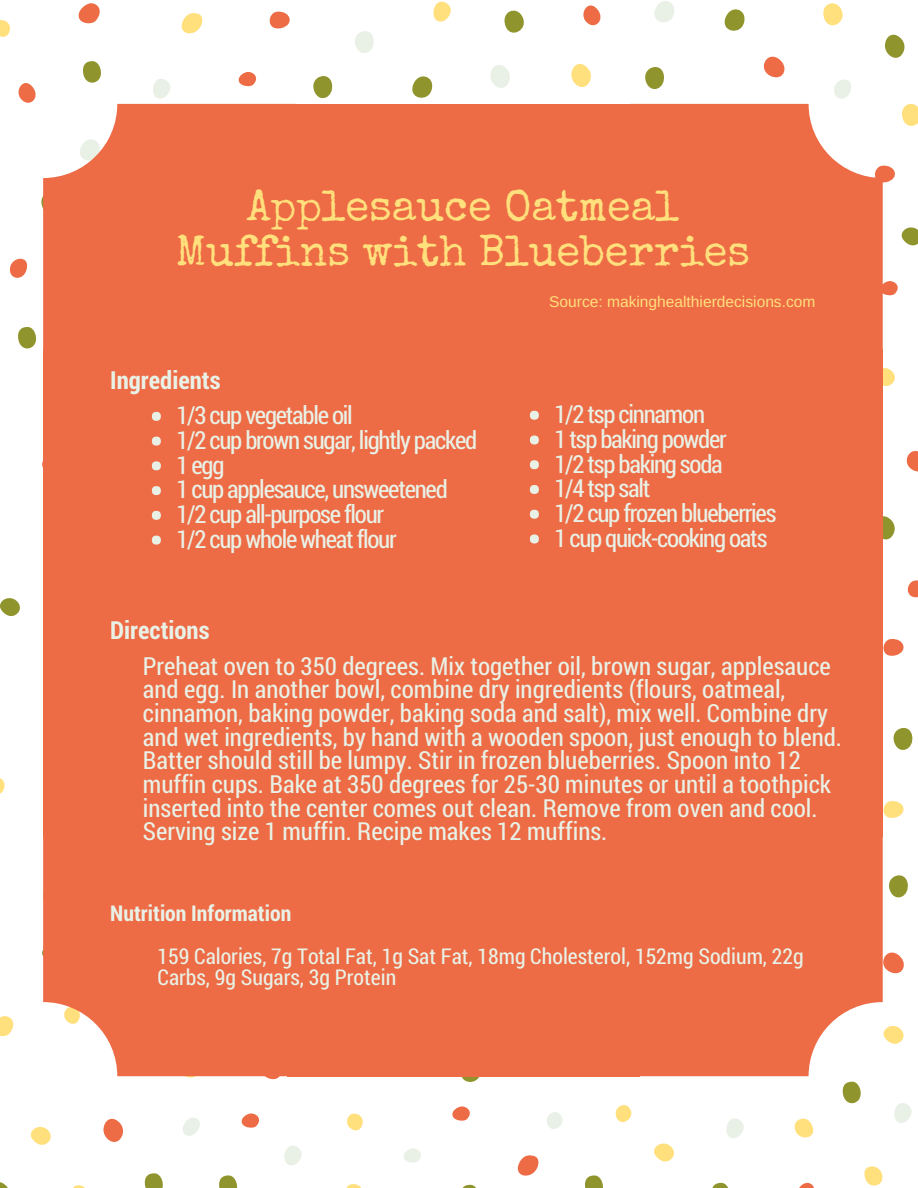
<style>
.page{position:relative;width:918px;height:1188px;background:#fff}
.page>*{position:absolute;margin:0;border:0;box-sizing:border-box;transform-origin:0 0}
.t1{font:43.65px/45px "Special Elite";color:#ffe07d;text-align:center}
.t2{font:24.9px/23.7px "Roboto Condensed";color:#e9f1e6}
.t3{font:24.9px/24.8px "Roboto Condensed";letter-spacing:-.05em;color:#e9f1e6}
.t4{font:700 24.9px "Roboto Condensed";color:#e9f1e6}
.t5{font:21.75px/21.3px "Roboto Condensed";color:#e9f1e6}
.t6{font:700 21.75px "Roboto Condensed";color:#e9f1e6}
.t7{font:15.6px "Arimo";color:#ffe07d}
</style>
<div class="page">
<svg style="left:823px;top:3px;width:20px;height:23px"></svg>
<svg style="left:902px;top:104px;width:16px;height:22px"></svg>
<svg style="left:703px;top:103px;width:19px;height:1px"></svg>
<svg style="left:571px;top:64px;width:20px;height:23px"></svg>
<svg style="left:883px;top:368px;width:12px;height:18px"></svg>
<svg style="left:433px;top:1px;width:18px;height:21px"></svg>
<svg style="left:883px;top:801px;width:21px;height:17px"></svg>
<svg style="left:864px;top:1166px;width:19px;height:20px"></svg>
<svg style="left:883px;top:1026px;width:21px;height:18px"></svg>
<svg style="left:794px;top:1118px;width:20px;height:20px"></svg>
<svg style="left:30px;top:1126px;width:21px;height:19px"></svg>
<svg style="left:0;top:1016px;width:14px;height:21px"></svg>
<svg style="left:347px;top:1113px;width:16px;height:18px"></svg>
<svg style="left:0;top:778px;width:5px;height:16px"></svg>
<svg style="left:181px;top:13px;width:22px;height:21px"></svg>
<svg style="left:0;top:20px;width:10px;height:17px"></svg>
<svg style="left:654px;top:1143px;width:20px;height:19px"></svg>
<svg style="left:615px;top:1105px;width:17px;height:18px"></svg>
<svg style="left:178px;top:1076px;width:26px;height:2px"></svg>
<svg style="left:346px;top:1184px;width:16px;height:4px"></svg>
<svg style="left:73px;top:1185px;width:12px;height:3px"></svg>
<svg style="left:763px;top:56px;width:22px;height:22px"></svg>
<svg style="left:883px;top:165px;width:12px;height:18px"></svg>
<svg style="left:907px;top:580px;width:11px;height:18px"></svg>
<svg style="left:883px;top:639px;width:21px;height:17px"></svg>
<svg style="left:883px;top:281px;width:15px;height:15px"></svg>
<svg style="left:583px;top:5px;width:18px;height:21px"></svg>
<svg style="left:906px;top:451px;width:12px;height:21px"></svg>
<svg style="left:883px;top:952px;width:21px;height:22px"></svg>
<svg style="left:18px;top:83px;width:18px;height:20px"></svg>
<svg style="left:10px;top:258px;width:18px;height:20px"></svg>
<svg style="left:254px;top:1076px;width:33px;height:4px"></svg>
<svg style="left:269px;top:11px;width:21px;height:18px"></svg>
<svg style="left:103px;top:1118px;width:20px;height:24px"></svg>
<svg style="left:238px;top:72px;width:19px;height:15px"></svg>
<svg style="left:78px;top:3px;width:22px;height:21px"></svg>
<svg style="left:799px;top:1182px;width:15px;height:6px"></svg>
<svg style="left:241px;top:1113px;width:19px;height:15px"></svg>
<svg style="left:452px;top:1106px;width:18px;height:15px"></svg>
<svg style="left:517px;top:1155px;width:22px;height:21px"></svg>
<svg style="left:654px;top:1px;width:20px;height:21px"></svg>
<svg style="left:834px;top:79px;width:17px;height:20px"></svg>
<svg style="left:490px;top:65px;width:20px;height:23px"></svg>
<svg style="left:355px;top:31px;width:19px;height:22px"></svg>
<svg style="left:894px;top:1103px;width:18px;height:20px"></svg>
<svg style="left:726px;top:1118px;width:18px;height:20px"></svg>
<svg style="left:183px;top:1118px;width:17px;height:18px"></svg>
<svg style="left:153px;top:79px;width:17px;height:20px"></svg>
<svg style="left:547px;top:1112px;width:16px;height:17px"></svg>
<svg style="left:284px;top:1145px;width:18px;height:21px"></svg>
<svg style="left:404px;top:1148px;width:17px;height:15px"></svg>
<svg style="left:884px;top:34px;width:21px;height:24px"></svg>
<svg style="left:901px;top:227px;width:17px;height:19px"></svg>
<svg style="left:724px;top:9px;width:21px;height:22px"></svg>
<svg style="left:645px;top:67px;width:19px;height:22px"></svg>
<svg style="left:504px;top:10px;width:20px;height:23px"></svg>
<svg style="left:412px;top:76px;width:21px;height:22px"></svg>
<svg style="left:883px;top:516px;width:12px;height:24px"></svg>
<svg style="left:893px;top:728px;width:20px;height:22px"></svg>
<svg style="left:889px;top:875px;width:19px;height:23px"></svg>
<svg style="left:843px;top:1081px;width:18px;height:23px"></svg>
<svg style="left:462px;top:1184px;width:14px;height:4px"></svg>
<svg style="left:41px;top:196px;width:2px;height:12px"></svg>
<svg style="left:18px;top:327px;width:19px;height:22px"></svg>
<svg style="left:0;top:598px;width:20px;height:19px"></svg>
<svg style="left:313px;top:76px;width:20px;height:22px"></svg>
<svg style="left:0;top:1182px;width:8px;height:6px"></svg>
<svg style="left:83px;top:61px;width:18px;height:22px"></svg>
<svg style="left:712px;top:1183px;width:16px;height:5px"></svg>
<svg style="left:585px;top:1175px;width:18px;height:13px"></svg>
<svg style="left:458px;top:1076px;width:26px;height:6px"></svg>
<svg style="left:145px;top:1173px;width:18px;height:15px"></svg>
<svg style="left:219px;top:1175px;width:19px;height:13px"></svg>
<svg style="left:43px;top:104px;width:245px;height:245px;background:#ee7652"></svg>
<div style="left:288px;top:104px;width:352px;height:253px;background:#ed6b45"></div>
<svg style="left:640px;top:104px;width:243px;height:245px;background:#ee7552"></svg>
<div style="left:43px;top:349px;width:253px;height:487px;background:#ed6b45"></div>
<div style="left:288px;top:349px;width:352px;height:487px;background:#ed6b45"></div>
<div style="left:630px;top:349px;width:253px;height:487px;background:#ed6b45"></div>
<svg style="left:43px;top:836px;width:245px;height:240px;background:#ee7653"></svg>
<div style="left:288px;top:823px;width:352px;height:253px;background:#ed6b45"></div>
<svg style="left:640px;top:836px;width:243px;height:240px;background:#ee7652"></svg>
<div style="left:152px;top:412px;width:9px;height:9px;background:#e9f1e6;border-radius:50%"></div>
<div style="left:152px;top:437px;width:9px;height:9px;background:#e9f1e6;border-radius:50%"></div>
<div style="left:152px;top:461px;width:9px;height:9px;background:#e9f1e6;border-radius:50%"></div>
<div style="left:152px;top:486px;width:9px;height:9px;background:#e9f1e6;border-radius:50%"></div>
<div style="left:152px;top:511px;width:9px;height:9px;background:#e9f1e6;border-radius:50%"></div>
<div style="left:152px;top:536px;width:9px;height:9px;background:#e9f1e6;border-radius:50%"></div>
<div style="left:530px;top:411px;width:9px;height:9px;background:#e9f1e6;border-radius:50%"></div>
<div style="left:530px;top:435px;width:9px;height:9px;background:#e9f1e6;border-radius:50%"></div>
<div style="left:530px;top:460px;width:9px;height:9px;background:#e9f1e6;border-radius:50%"></div>
<div style="left:530px;top:485px;width:9px;height:9px;background:#e9f1e6;border-radius:50%"></div>
<div style="left:530px;top:510px;width:9px;height:9px;background:#e9f1e6;border-radius:50%"></div>
<div style="left:530px;top:534px;width:9px;height:9px;background:#e9f1e6;border-radius:50%"></div>
<h1 class="t1" style="left:176px;top:189px;width:576px">Applesauce Oatmeal<br>Muffins with Blueberries</h1>
<p class="t4" style="left:110px;top:363px;width:112px">Ingredients</p>
<p class="t3" style="left:176px;top:402px;width:302px">1/3 cup vegetable oil<br>1/2 cup brown sugar, lightly packed<br>1 egg<br>1 cup applesauce, unsweetened<br>1/2 cup all-purpose flour<br>1/2 cup whole wheat flour</p>
<p class="t4" style="left:110px;top:613px;width:101px">Directions</p>
<p class="t7" style="left:549px;top:293px;width:268px">Source: makinghealthierdecisions.com</p>
<p class="t3" style="left:554px;top:401px;width:224px">1/2 tsp cinnamon<br>1 tsp baking powder<br>1/2 tsp baking soda<br>1/4 tsp salt<br>1/2 cup frozen blueberries<br>1 cup quick-cooking oats</p>
<p class="t2" style="left:143px;top:653px;width:701px">Preheat oven to 350 degrees. Mix together oil, brown sugar, applesauce and egg. In another bowl, combine dry ingredients (flours, oatmeal, cinnamon, baking powder, baking soda and salt), mix well. Combine dry and wet ingredients, by hand with a wooden spoon, just enough to blend.<br>Batter should still be lumpy. Stir in frozen blueberries. Spoon into 12 muffin cups. Bake at 350 degrees for 25-30 minutes or until a toothpick inserted into the center comes out clean. Remove from oven and cool.<br>Serving size 1 muffin. Recipe makes 12 muffins.</p>
<p class="t6" style="left:110px;top:899px;width:183px">Nutrition Information</p>
<p class="t5" style="left:158px;top:945px;width:648px">159 Calories, 7g Total Fat, 1g Sat Fat, 18mg Cholesterol, 152mg Sodium, 22g<br>Carbs, 9g Sugars, 3g Protein</p>
</div>
